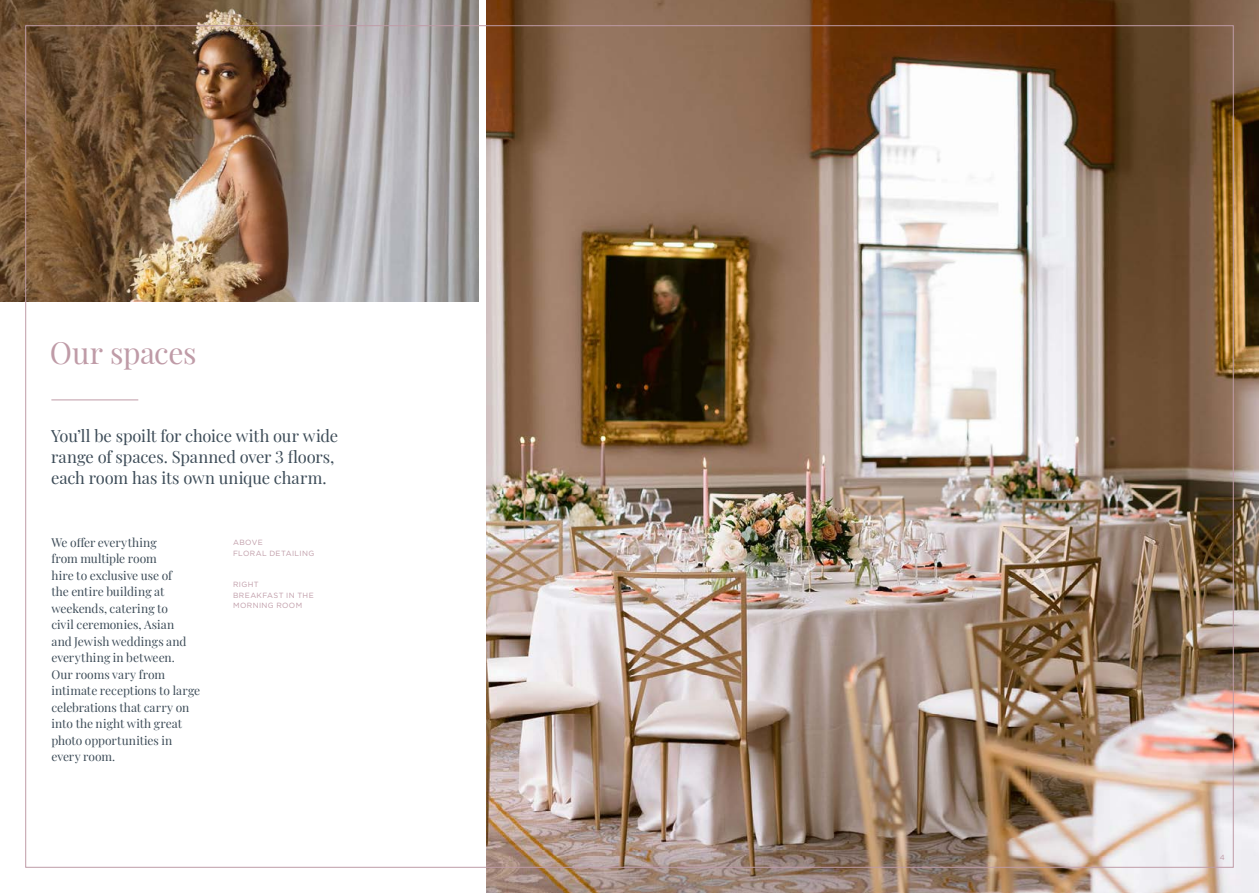
<style>
.page{position:relative;width:1259px;height:893px;background:#fff}
.page>*{position:absolute;margin:0;border:0;box-sizing:border-box;transform-origin:0 0}
.t1{font:30px "Playfair Display";letter-spacing:-.015em;color:#bf9ba7}
.t2{font:16.5px/21px "Playfair Display";letter-spacing:-.01em;color:#3c4b57}
.t3{font:12px/16.5px "Playfair Display";color:#3c4b57}
.t4{font:7.5px/10.5px "Gotham";letter-spacing:.055em;color:#bf9ba7}
</style>
<div class="page">
<img style="left:0;top:0;width:478px;height:302px">
<img style="left:486px;top:0;width:773px;height:893px">
<hr style="left:51px;top:400px;width:87px;height:1px;background:#bf9ba7">
<p class="t1" style="left:50px;top:329px;width:148px">Our spaces</p>
<p class="t2" style="left:51px;top:424px;width:288px">You’ll be spoilt for choice with our wide range of spaces. Spanned over 3 floors, each room has its own unique charm.</p>
<p class="t3" style="left:51px;top:533px;width:137px">We offer everything<br>from multiple room<br>hire to exclusive use of the entire building at weekends, catering to civil ceremonies, Asian and Jewish weddings and everything in between.</p>
<p class="t3" style="left:51px;top:665px;width:150px">Our rooms vary from intimate receptions to large celebrations that carry on into the night with great photo opportunities in every room.</p>
<p class="t4" style="left:233px;top:537px;width:83px">ABOVE<br>FLORAL DETAILING</p>
<p class="t4" style="left:233px;top:579px;width:82px">RIGHT<br>BREAKFAST IN THE<br>MORNING ROOM</p>
<p class="t4" style="left:1220px;top:852px;width:7px">4</p>
</div>
